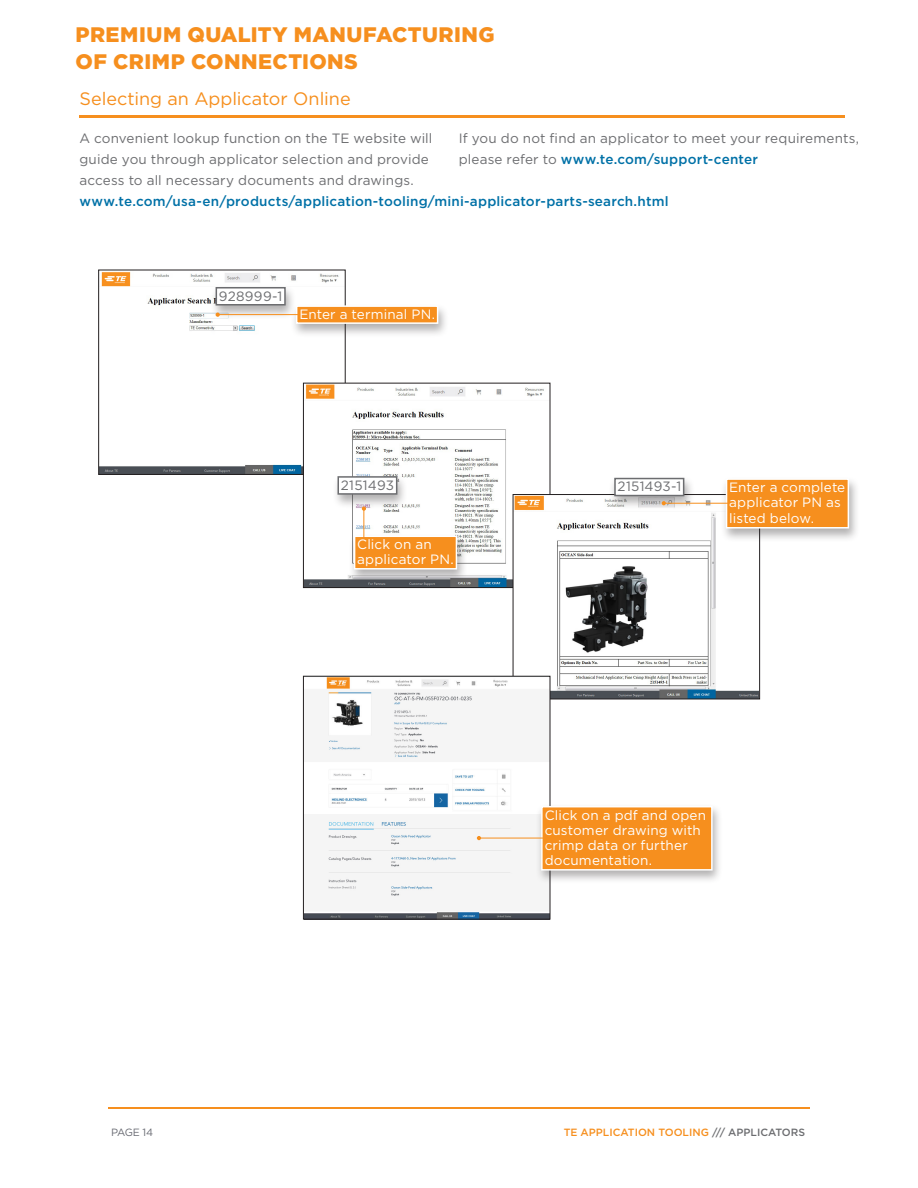
<style>
.page{position:relative;width:918px;height:1188px;background:#fff}
.page>*{position:absolute;margin:0;border:0;box-sizing:border-box;transform-origin:0 0}
.t1{font:900 21px/27px "Gotham";letter-spacing:.02em;color:#f68f1e}
.t2{font:18px "Gotham";color:#f68f1e}
.t3{font:13.5px/21px "Gotham";letter-spacing:.01em;color:#6c6d70}
.t4{font:13.5px/15px "Gotham";letter-spacing:.01em;color:#fff}
.t5{font:500 13.5px "Gotham";letter-spacing:.015em;color:#0071a7}
.t6{font:500 10.5px "Gotham";color:#f68f1e}
.t7{font:10.5px "Gotham";letter-spacing:-.04em;color:#696b73}
.s1{font-weight:500;color:#0071a7}
.s2{color:#6c6d70}
</style>
<div class="page">
<img style="left:100px;top:272px;width:244px;height:201px">
<div style="left:98px;top:270px;width:248px;height:205px;border:1px solid #231f20"></div>
<img style="left:305px;top:385px;width:239px;height:201px">
<div style="left:303px;top:383px;width:247px;height:205px;border:1px solid #231f20"></div>
<img style="left:515px;top:496px;width:243px;height:201px">
<div style="left:513px;top:494px;width:247px;height:205px;border:1px solid #231f20"></div>
<img style="left:305px;top:678px;width:243px;height:240px">
<div style="left:303px;top:676px;width:247px;height:244px;border:1px solid #231f20"></div>
<hr style="left:79px;top:116px;width:766px;height:2px;background:#f68f1e">
<div style="left:210px;top:285px;width:87px;height:34px;background:#231f20;opacity:.35"></div>
<div style="left:216px;top:287px;width:70px;height:19px;background:#fff;border:2px solid #6c6d70"></div>
<div style="left:608px;top:476px;width:87px;height:34px;background:#231f20;opacity:.35"></div>
<div style="left:614px;top:478px;width:70px;height:18px;background:#fff;border:2px solid #6c6d70"></div>
<div style="left:332px;top:474px;width:76px;height:34px;background:#231f20;opacity:.35"></div>
<div style="left:338px;top:476px;width:59px;height:19px;background:#fff;border:2px solid #6c6d70"></div>
<div style="left:720px;top:476px;width:140px;height:67px;background:#231f20;opacity:.35"></div>
<div style="left:726px;top:478px;width:123px;height:51px;background:#f68f1e;border:2px solid #fff"></div>
<div style="left:290px;top:303px;width:159px;height:35px;background:#231f20;opacity:.35"></div>
<div style="left:296px;top:305px;width:142px;height:19px;background:#f68f1e;border:2px solid #fff"></div>
<hr style="left:217px;top:314px;width:81px;height:1px;background:#f68f1e">
<hr style="left:663px;top:503px;width:66px;height:1px;background:#f68f1e">
<div style="left:348px;top:533px;width:120px;height:51px;background:#231f20;opacity:.35"></div>
<div style="left:354px;top:536px;width:103px;height:34px;background:#f68f1e;border:2px solid #fff"></div>
<hr style="left:363px;top:508px;width:1px;height:30px;background:#f68f1e">
<div style="left:535px;top:804px;width:188px;height:81px;background:#231f20;opacity:.35"></div>
<div style="left:541px;top:806px;width:172px;height:65px;background:#f68f1e;border:2px solid #fff"></div>
<hr style="left:478px;top:838px;width:66px;height:1px;background:#f68f1e">
<svg style="left:477px;top:836px;width:4px;height:4px"></svg>
<svg style="left:362px;top:506px;width:4px;height:5px"></svg>
<svg style="left:216px;top:313px;width:4px;height:4px"></svg>
<svg style="left:662px;top:501px;width:4px;height:4px"></svg>
<hr style="left:108px;top:1107px;width:702px;height:1px;background:#f68f1e">
<h1 class="t1" style="left:76px;top:21px;width:420px">PREMIUM QUALITY MANUFACTURING<br>OF CRIMP CONNECTIONS</h1>
<h2 class="t2" style="left:79px;top:87px;width:273px">Selecting an Applicator Online</h2>
<p class="t3" style="left:79px;top:128px;width:355px">A convenient lookup function on the TE website will guide you through applicator selection and provide access to all necessary documents and drawings.</p>
<p class="t3" style="left:459px;top:128px;width:402px">If you do not find an applicator to meet your requirements, please refer to <span class="s1">www.te.com/support-center</span></p>
<p class="t5" style="left:79px;top:193px;width:591px">www.te.com/usa-en/products/application-tooling/mini-applicator-parts-search.html</p>
<p class="t3" style="left:219px;top:285px;width:65px">928999-1</p>
<p class="t4" style="left:299px;top:307px;width:137px">Enter a terminal PN.</p>
<p class="t3" style="left:341px;top:474px;width:55px">2151493</p>
<p class="t3" style="left:618px;top:476px;width:65px">2151493-1</p>
<p class="t4" style="left:729px;top:479px;width:118px;line-height:15.6px">Enter a complete applicator PN as listed below.</p>
<p class="t4" style="left:357px;top:537px;width:98px">Click on an applicator PN.</p>
<p class="t4" style="left:545px;top:807px;width:163px">Click on a pdf and open customer drawing with crimp data or further documentation.</p>
<p class="t7" style="left:111px;top:1125px;width:44px">PAGE 14</p>
<p class="t6" style="left:564px;top:1125px;width:243px">TE APPLICATION TOOLING <span class="s2">/// APPLICATORS</span></p>
</div>
